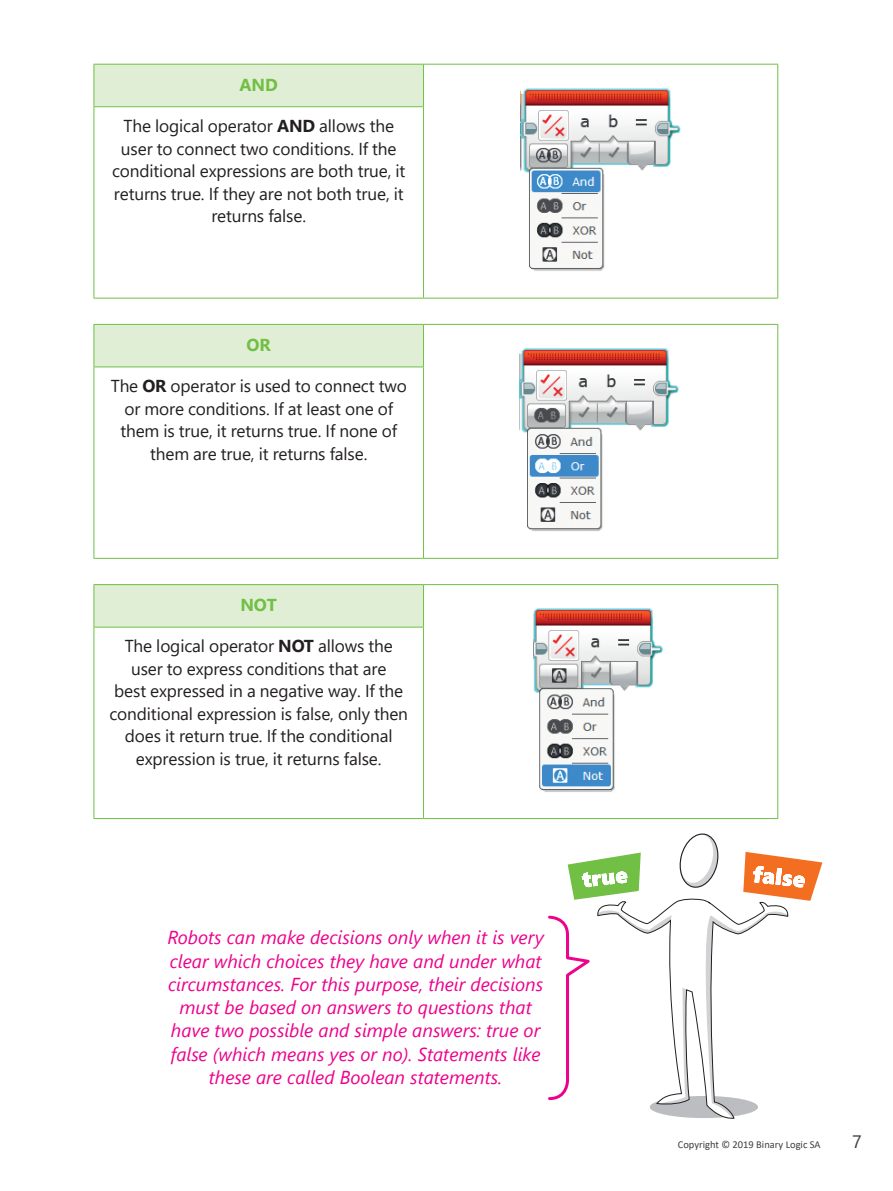
<style>
.page{position:relative;width:893px;height:1191px;background:#fff}
.page>*{position:absolute;margin:0;border:0;box-sizing:border-box;transform-origin:0 0}
.t1{font:italic 18.75px/23.2px "Segoe UI";color:#ed028c;text-align:center}
.t2{font:18px "Segoe UI";color:#3e3e3f}
.t3{font:17.25px/22.5px "Segoe UI";letter-spacing:-.01em;color:#231f20;text-align:center}
.t4{font:700 17.25px "Segoe UI";letter-spacing:-.01em;color:#71bf44}
.t5{font:10.5px "Calibri";color:#3e3e3f}
.s1{font-weight:700}
</style>
<div class="page">
<div style="left:94px;top:64px;width:329px;height:43px;background:#dfeed4"></div>
<hr style="left:423px;top:64px;width:355px;height:1px;background:#71bf44">
<hr style="left:423px;top:65px;width:1px;height:41px;background:#71bf44">
<hr style="left:777px;top:65px;width:1px;height:42px;background:#71bf44">
<hr style="left:423px;top:107px;width:1px;height:191px;background:#71bf44">
<hr style="left:777px;top:107px;width:1px;height:191px;background:#71bf44">
<hr style="left:423px;top:298px;width:355px;height:1px;background:#71bf44">
<hr style="left:94px;top:65px;width:1px;height:41px;background:#71bf44">
<hr style="left:94px;top:107px;width:1px;height:191px;background:#71bf44">
<hr style="left:94px;top:106px;width:330px;height:1px;background:#71bf44">
<hr style="left:94px;top:298px;width:329px;height:1px;background:#71bf44">
<hr style="left:94px;top:64px;width:329px;height:1px;background:#71bf44">
<img style="left:520px;top:88px;width:161px;height:183px">
<div style="left:94px;top:324px;width:329px;height:43px;background:#dfeed4"></div>
<hr style="left:423px;top:324px;width:355px;height:1px;background:#71bf44">
<hr style="left:423px;top:325px;width:1px;height:41px;background:#71bf44">
<hr style="left:777px;top:325px;width:1px;height:42px;background:#71bf44">
<hr style="left:423px;top:367px;width:1px;height:191px;background:#71bf44">
<hr style="left:777px;top:367px;width:1px;height:191px;background:#71bf44">
<hr style="left:423px;top:558px;width:355px;height:1px;background:#71bf44">
<hr style="left:94px;top:325px;width:1px;height:41px;background:#71bf44">
<hr style="left:94px;top:367px;width:1px;height:191px;background:#71bf44">
<hr style="left:94px;top:366px;width:330px;height:1px;background:#71bf44">
<hr style="left:94px;top:558px;width:329px;height:1px;background:#71bf44">
<hr style="left:94px;top:324px;width:329px;height:1px;background:#71bf44">
<img style="left:520px;top:348px;width:159px;height:183px">
<div style="left:94px;top:584px;width:329px;height:43px;background:#dfeed4"></div>
<hr style="left:423px;top:584px;width:355px;height:1px;background:#71bf44">
<hr style="left:423px;top:585px;width:1px;height:42px;background:#71bf44">
<hr style="left:777px;top:585px;width:1px;height:42px;background:#71bf44">
<hr style="left:423px;top:627px;width:1px;height:191px;background:#71bf44">
<hr style="left:777px;top:627px;width:1px;height:191px;background:#71bf44">
<hr style="left:423px;top:818px;width:355px;height:1px;background:#71bf44">
<hr style="left:94px;top:585px;width:1px;height:42px;background:#71bf44">
<hr style="left:94px;top:627px;width:1px;height:191px;background:#71bf44">
<hr style="left:94px;top:627px;width:330px;height:1px;background:#71bf44">
<hr style="left:94px;top:818px;width:329px;height:1px;background:#71bf44">
<hr style="left:94px;top:584px;width:329px;height:1px;background:#71bf44">
<img style="left:534px;top:608px;width:129px;height:184px">
<svg style="left:548px;top:833px;width:274px;height:286px"></svg>
<p class="t4" style="left:240px;top:68px;width:40px">AND</p>
<p class="t3" style="left:112px;top:113px;width:295px">The logical operator <span class="s1">AND</span> allows the user to connect two conditions. If the conditional expressions are both true, it returns true. If they are not both true, it returns false.</p>
<p class="t4" style="left:247px;top:328px;width:26px">OR</p>
<p class="t3" style="left:111px;top:373px;width:298px">The <span class="s1">OR</span> operator is used to connect two or more conditions. If at least one of them is true, it returns true. If none of them are true, it returns false.</p>
<p class="t4" style="left:240px;top:588px;width:38px">NOT</p>
<p class="t3" style="left:109px;top:633px;width:300px">The logical operator <span class="s1">NOT</span> allows the user to express conditions that are<br>best expressed in a negative way. If the conditional expression is false, only then does it return true. If the conditional expression is true, it returns false.</p>
<p class="t1" style="left:167px;top:923px;width:378px">Robots can make decisions only when it is very clear which choices they have and under what circumstances. For this purpose, their decisions must be based on answers to questions that have two possible and simple answers: true or false (which means yes or no). Statements like these are called Boolean statements.</p>
<p class="t5" style="left:678px;top:1137px;width:144px">Copyright © 2019 Binary Logic SA</p>
<p class="t2" style="left:852px;top:1125px;width:11px">7</p>
</div>
